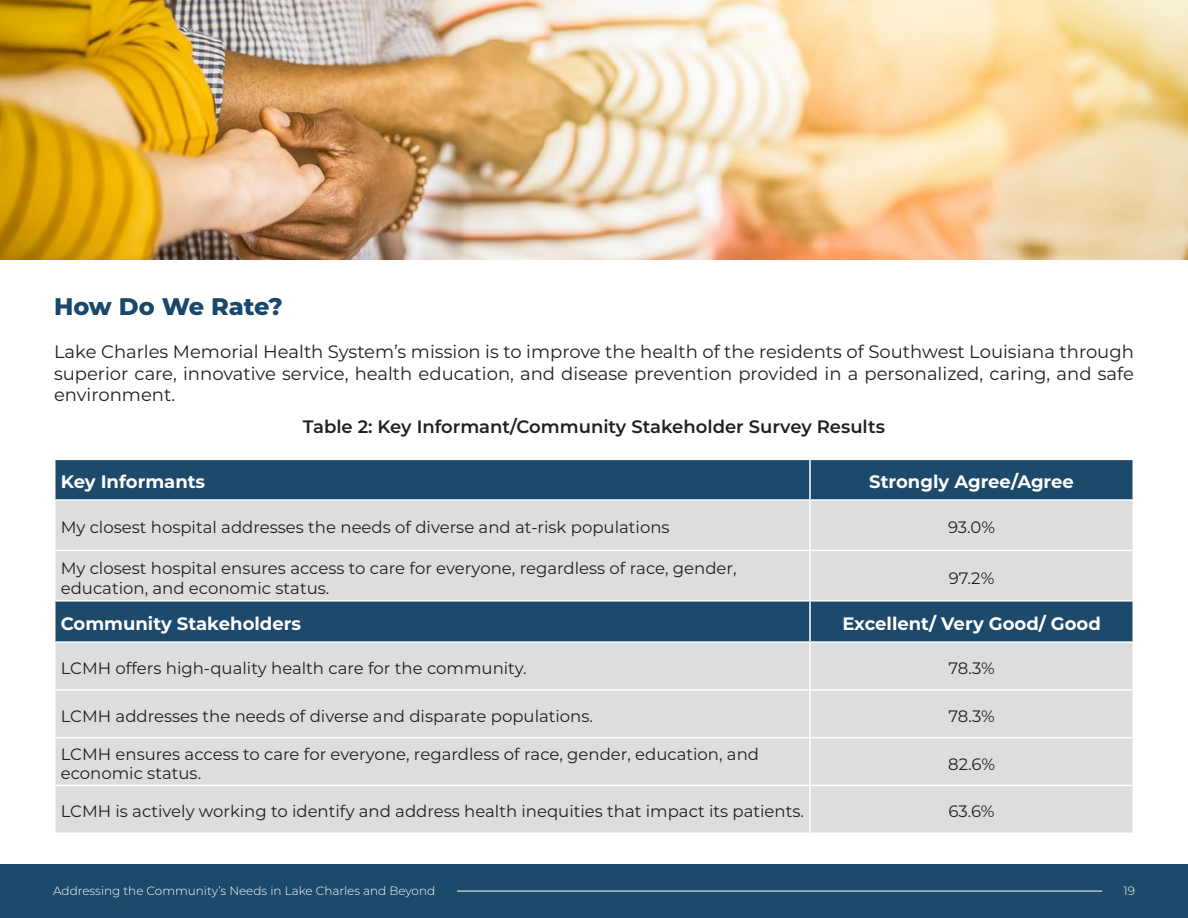
<style>
.page{position:relative;width:1188px;height:918px;background:#fff}
.page>*{position:absolute;margin:0;border:0;box-sizing:border-box;transform-origin:0 0}
.t1{font:800 24px "Montserrat";letter-spacing:-.005em;color:#18486b}
.t2{font:18px/21.6px "Montserrat";color:#231f20;text-align:justify}
.t3{font:700 18px "Montserrat";color:#fff}
.t4{font:600 18px "Montserrat";color:#231f20}
.t5{font:16.5px/19.8px "Montserrat";color:#231f20}
.t6{font:300 12px "Montserrat";color:#fff}
</style>
<div class="page">
<div style="left:0;top:864px;width:1188px;height:54px;background:#1d496b"></div>
<hr style="left:457px;top:891px;width:645px;height:1px;background:#fff">
<div style="left:56px;top:460px;width:1076px;height:39px;background:#1d496b"></div>
<div style="left:56px;top:501px;width:1076px;height:49px;background:#dcdddf"></div>
<div style="left:56px;top:551px;width:1076px;height:281px;background:#dcdddf"></div>
<div style="left:56px;top:602px;width:1076px;height:39px;background:#1d496b"></div>
<hr style="left:809px;top:460px;width:2px;height:39px;background:#fff">
<hr style="left:809px;top:501px;width:2px;height:49px;background:#fff">
<hr style="left:809px;top:643px;width:2px;height:46px;background:#fff">
<hr style="left:54px;top:689px;width:756px;height:2px;background:#fff">
<hr style="left:810px;top:689px;width:324px;height:2px;background:#fff">
<hr style="left:809px;top:691px;width:2px;height:46px;background:#fff">
<hr style="left:54px;top:737px;width:756px;height:1px;background:#fff">
<hr style="left:810px;top:737px;width:324px;height:1px;background:#fff">
<hr style="left:809px;top:738px;width:2px;height:47px;background:#fff">
<hr style="left:54px;top:785px;width:756px;height:1px;background:#fff">
<hr style="left:810px;top:785px;width:324px;height:1px;background:#fff">
<hr style="left:809px;top:786px;width:2px;height:46px;background:#fff">
<hr style="left:809px;top:551px;width:2px;height:49px;background:#fff">
<hr style="left:54px;top:600px;width:756px;height:2px;background:#fff">
<hr style="left:810px;top:600px;width:324px;height:2px;background:#fff">
<hr style="left:809px;top:602px;width:2px;height:39px;background:#fff">
<hr style="left:54px;top:641px;width:756px;height:2px;background:#fff">
<hr style="left:810px;top:641px;width:324px;height:2px;background:#fff">
<img style="left:0;top:0;width:1188px;height:259px">
<p class="t1" style="left:54px;top:289px;width:230px">How Do We Rate?</p>
<p class="t2" style="left:54px;top:340px;width:1082px">Lake Charles Memorial Health System’s mission is to improve the health of the residents of Southwest Louisiana through superior care, innovative service, health education, and disease prevention provided in a personalized, caring, and safe environment.</p>
<p class="t4" style="left:303px;top:414px;width:584px">Table 2: Key Informant/Community Stakeholder Survey Results</p>
<p class="t3" style="left:61px;top:469px;width:146px">Key Informants</p>
<p class="t3" style="left:869px;top:469px;width:206px">Strongly Agree/Agree</p>
<p class="t5" style="left:61px;top:517px;width:610px">My closest hospital addresses the needs of diverse and at-risk populations</p>
<p class="t5" style="left:948px;top:517px;width:49px">93.0%</p>
<p class="t5" style="left:61px;top:557px;width:677px">My closest hospital ensures access to care for everyone, regardless of race, gender, education, and economic status.</p>
<p class="t5" style="left:949px;top:567px;width:47px">97.2%</p>
<p class="t3" style="left:61px;top:611px;width:242px">Community Stakeholders</p>
<p class="t3" style="left:842px;top:611px;width:260px">Excellent/ Very Good/ Good</p>
<p class="t5" style="left:61px;top:658px;width:467px">LCMH offers high-quality health care for the community.</p>
<p class="t5" style="left:948px;top:658px;width:48px">78.3%</p>
<p class="t5" style="left:61px;top:705px;width:534px">LCMH addresses the needs of diverse and disparate populations.</p>
<p class="t5" style="left:948px;top:705px;width:48px">78.3%</p>
<p class="t5" style="left:61px;top:743px;width:700px">LCMH ensures access to care for everyone, regardless of race, gender, education, and economic status.</p>
<p class="t5" style="left:948px;top:753px;width:48px">82.6%</p>
<p class="t5" style="left:61px;top:801px;width:745px">LCMH is actively working to identify and address health inequities that impact its patients.</p>
<p class="t5" style="left:949px;top:801px;width:48px">63.6%</p>
<p class="t6" style="left:53px;top:883px;width:384px">Addressing the Community’s Needs in Lake Charles and Beyond</p>
<p class="t6" style="left:1123px;top:883px;width:13px">19</p>
</div>
